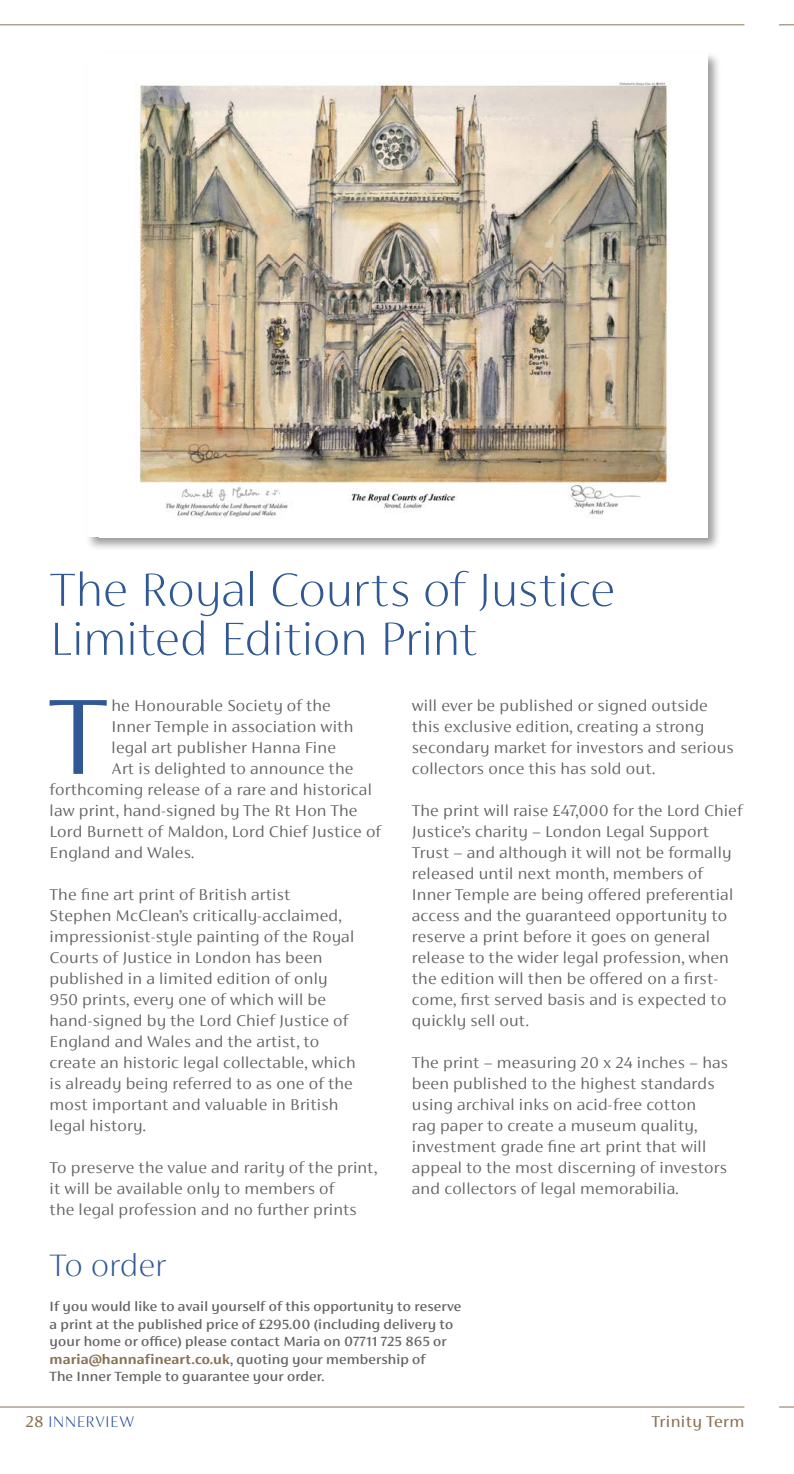
<style>
.page{position:relative;width:794px;height:1474px;background:#fff}
.page>*{position:absolute;margin:0;border:0;box-sizing:border-box;transform-origin:0 0}
.Text_9_13_light_inde{font:300 120.05px "FS Siena";color:#305895}
.E_T_head_20_18{font:100 52.5px/49px "FS Siena";letter-spacing:-.01em;color:#305895}
.t1{font:100 35px "FS Siena";letter-spacing:-.01em;color:#305895}
.Text_first_para_9_12{font:300 17.5px/21px "FS Siena";letter-spacing:.01em;color:#646363}
.Text_9_13_light_inde-2{font:300 17.5px "FS Siena";letter-spacing:.01em;color:#646363}
.t2{font:100 17.5px "FS Siena";letter-spacing:.02em;color:#164194}
.t3{font:17.5px "FS Siena";letter-spacing:.02em;color:#8b7153}
.t4{font:500 14.88px/17.5px "FS Siena";letter-spacing:.01em;color:#646363}
.s1{font-weight:700;color:#8b7153}
.s2{font-weight:400;color:#8b7153}
</style>
<div class="page">
<hr style="left:0;top:1406px;width:744px;height:1px;background:#8b7153">
<hr style="left:0;top:24px;width:744px;height:1px;background:#8b7153">
<svg style="left:779px;top:1406px;width:15px;height:1px"></svg>
<div style="left:85px;top:51px;width:637px;height:501px;background:#000;opacity:.4"></div>
<div style="left:87px;top:53px;width:620px;height:484px;background:#fff"></div>
<img style="left:138px;top:82px;width:531px;height:437px">
<svg style="left:779px;top:24px;width:15px;height:1px"></svg>
<p class="E_T_head_20_18" style="left:50px;top:565px;width:567px">The Royal Courts of Justice<br>Limited Edition Print</p>
<p class="Text_9_13_light_inde" style="left:48px;top:673px;width:60px">T</p>
<p class="Text_9_13_light_inde-2" style="left:112px;top:696px;width:221px">he Honourable Society of the</p>
<p class="Text_9_13_light_inde-2" style="left:112px;top:717px;width:243px">Inner Temple in association with</p>
<p class="Text_9_13_light_inde-2" style="left:112px;top:738px;width:226px">legal art publisher Hanna Fine</p>
<p class="Text_9_13_light_inde-2" style="left:112px;top:759px;width:243px">Art is delighted to announce the</p>
<p class="Text_9_13_light_inde-2" style="left:50px;top:780px;width:324px">forthcoming release of a rare and historical</p>
<p class="Text_9_13_light_inde-2" style="left:50px;top:801px;width:309px">law print, hand-signed by The Rt Hon The</p>
<p class="Text_9_13_light_inde-2" style="left:50px;top:822px;width:333px">Lord Burnett of Maldon, Lord Chief Justice of</p>
<p class="Text_9_13_light_inde-2" style="left:50px;top:843px;width:146px">England and Wales.</p>
<p class="Text_first_para_9_12" style="left:50px;top:883px;width:307px">The fine art print of British artist Stephen McClean’s critically-acclaimed, impressionist-style painting of the Royal Courts of Justice in London has been published in a limited edition of only 950 prints, every one of which will be hand-signed by the Lord Chief Justice of England and Wales and the artist, to create an historic legal collectable, which is already being referred to as one of the most important and valuable in British legal history.</p>
<p class="Text_first_para_9_12" style="left:50px;top:1156px;width:329px">To preserve the value and rarity of the print, it will be available only to members of<br>the legal profession and no further prints</p>
<p class="Text_first_para_9_12" style="left:412px;top:694px;width:323px">will ever be published or signed outside this exclusive edition, creating a strong secondary market for investors and serious collectors once this has sold out.</p>
<p class="Text_first_para_9_12" style="left:412px;top:799px;width:332px">The print will raise £47,000 for the Lord Chief Justice’s charity – London Legal Support Trust – and although it will not be formally released until next month, members of Inner Temple are being offered preferential access and the guaranteed opportunity to reserve a print before it goes on general release to the wider legal profession, when the edition will then be offered on a first&shy;come, first served basis and is expected to quickly sell out.</p>
<p class="Text_first_para_9_12" style="left:412px;top:1051px;width:318px">The print – measuring 20 x 24 inches – has been published to the highest standards using archival inks on acid-free cotton<br>rag paper to create a museum quality, investment grade fine art print that will appeal to the most discerning of investors and collectors of legal memorabilia.</p>
<p class="t1" style="left:50px;top:1247px;width:118px">To order</p>
<p class="t4" style="left:50px;top:1297px;width:413px">If you would like to avail yourself of this opportunity to reserve a print at the published price of £295.00 (including delivery to your home or office) please contact Maria on 07711 725 865 or <span class="s1">maria@hannafineart.co.uk</span>, quoting your membership of<br>The Inner Temple to guarantee your order.</p>
<p class="t2" style="left:25px;top:1412px;width:110px"><span class="s2">28</span> INNERVIEW</p>
<p class="t3" style="left:651px;top:1412px;width:94px">Trinity Term</p>
</div>
